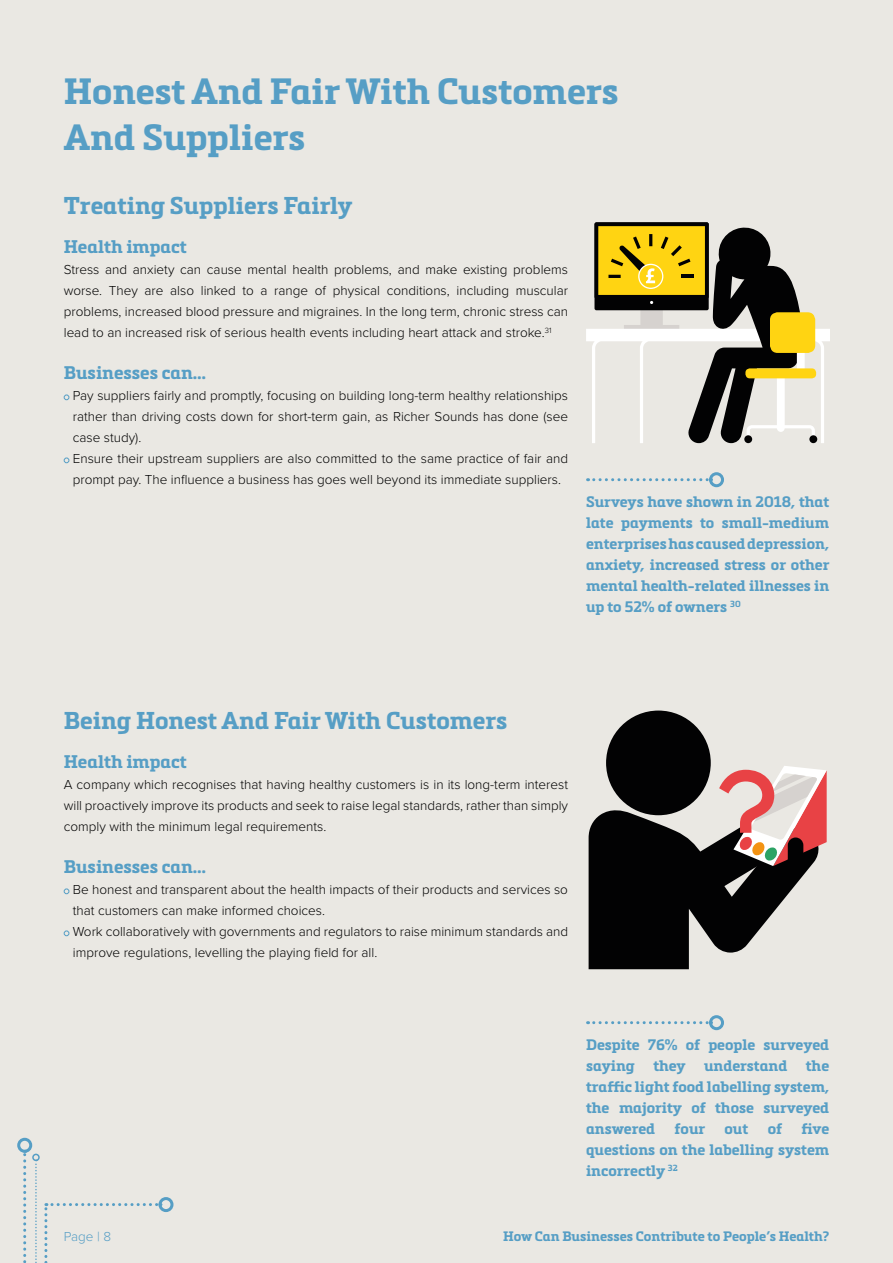
<style>
.page{position:relative;width:893px;height:1263px;background:#eae8e3}
.page>*{position:absolute;margin:0;border:0;box-sizing:border-box;transform-origin:0 0}
.Titles{font:700 36px/46.5px "Metronic Slab Pro";color:#569ec5}
.Headings{font:700 24px "Metronic Slab Pro";color:#569ec5}
.Sub_Headings{font:700 18px "Metronic Slab Pro";color:#569ec5}
.Pull_Quotes{font:700 15px/21px "Metronic Slab Pro";color:#569ec5;text-align:justify}
.Body{font:300 13.5px/21px "Proxima Nova";color:#000;text-align:justify}
.t1{font:700 13.5px "Metronic Slab Pro";color:#569ec5}
.t2{font:300 13.5px "Proxima Nova";color:#569ec5}
</style>
<div class="page">
<svg style="left:23px;top:1153px;width:3px;height:110px"></svg>
<div style="left:17px;top:1138px;width:15px;height:15px;border:3px solid #569ec5;border-radius:50%"></div>
<svg style="left:35px;top:1161px;width:2px;height:102px"></svg>
<div style="left:32px;top:1154px;width:8px;height:7px;border:2px solid #569ec5;border-radius:50%"></div>
<svg style="left:44px;top:1203px;width:114px;height:60px"></svg>
<div style="left:158px;top:1197px;width:15px;height:15px;border:3px solid #569ec5;border-radius:50%"></div>
<hr style="left:892px;top:0;width:1px;height:1263px;background:#569ec5">
<svg style="left:64px;top:395px;width:5px;height:5px"></svg>
<svg style="left:64px;top:458px;width:5px;height:5px"></svg>
<svg style="left:588px;top:478px;width:121px;height:3px"></svg>
<div style="left:709px;top:472px;width:15px;height:15px;border:3px solid #569ec5;border-radius:50%"></div>
<svg style="left:64px;top:888px;width:5px;height:6px"></svg>
<svg style="left:64px;top:930px;width:5px;height:6px"></svg>
<svg style="left:588px;top:1021px;width:121px;height:3px"></svg>
<div style="left:709px;top:1015px;width:15px;height:15px;border:3px solid #569ec5;border-radius:50%"></div>
<svg style="left:586px;top:222px;width:244px;height:221px"></svg>
<div style="left:606px;top:710px;width:105px;height:105px;background:#020203;border-radius:50%"></div>
<svg style="left:589px;top:766px;width:238px;height:203px"></svg>
<div style="left:788px;top:837px;width:15px;height:36px;background:#020203;border-radius:8px"></div>
<p class="Titles" style="left:64px;top:67px;width:556px">Honest And Fair With Customers<br>And Suppliers</p>
<p class="Headings" style="left:64px;top:190px;width:290px">Treating Suppliers Fairly</p>
<p class="Sub_Headings" style="left:64px;top:235px;width:125px">Health impact</p>
<p class="Body" style="left:64px;top:259px;width:506px">Stress and anxiety can cause mental health problems, and make existing problems worse. They are also linked to a range of physical conditions, including muscular problems, increased blood pressure and migraines. In the long term, chronic stress can lead to an increased risk of serious health events including heart attack and stroke.<sup>31</sup></p>
<p class="Sub_Headings" style="left:64px;top:361px;width:144px">Businesses can…</p>
<p class="Body" style="left:73px;top:385px;width:497px">Pay suppliers fairly and promptly, focusing on building long-term healthy relationships rather than driving costs down for short-term gain, as Richer Sounds has done (see case study).</p>
<p class="Body" style="left:73px;top:448px;width:497px">Ensure their upstream suppliers are also committed to the same practice of fair and prompt pay. The influence a business has goes well beyond its immediate suppliers.</p>
<p class="Pull_Quotes" style="left:586px;top:491px;width:245px">Surveys have shown in 2018, that late payments to small-medium enterprises has caused depression, anxiety, increased stress or other mental health-related illnesses in up to 52% of owners <sup>30</sup></p>
<p class="Headings" style="left:64px;top:705px;width:445px">Being Honest And Fair With Customers</p>
<p class="Sub_Headings" style="left:64px;top:750px;width:125px">Health impact</p>
<p class="Body" style="left:64px;top:774px;width:506px">A company which recognises that having healthy customers is in its long-term interest will proactively improve its products and seek to raise legal standards, rather than simply comply with the minimum legal requirements.</p>
<p class="Sub_Headings" style="left:64px;top:855px;width:144px">Businesses can…</p>
<p class="Body" style="left:73px;top:879px;width:497px">Be honest and transparent about the health impacts of their products and services so that customers can make informed choices.</p>
<p class="Body" style="left:73px;top:921px;width:497px">Work collaboratively with governments and regulators to raise minimum standards and improve regulations, levelling the playing field for all.</p>
<p class="Pull_Quotes" style="left:586px;top:1034px;width:245px">Despite 76% of people surveyed saying they understand the traffic light food labelling system, the majority of those surveyed answered</p>
<p class="Pull_Quotes" style="left:586px;top:1118px;width:245px;text-indent:215px">five questions on the labelling system incorrectly <sup>32</sup></p>
<p class="Pull_Quotes" style="left:675px;top:1118px;width:32px">four</p>
<p class="Pull_Quotes" style="left:724px;top:1118px;width:25px">out</p>
<p class="Pull_Quotes" style="left:768px;top:1118px;width:16px">of</p>
<p class="t2" style="left:64px;top:1229px;width:49px">Page | 8</p>
<p class="t1" style="left:503px;top:1228px;width:328px">How Can Businesses Contribute to People’s Health?</p>
</div>
